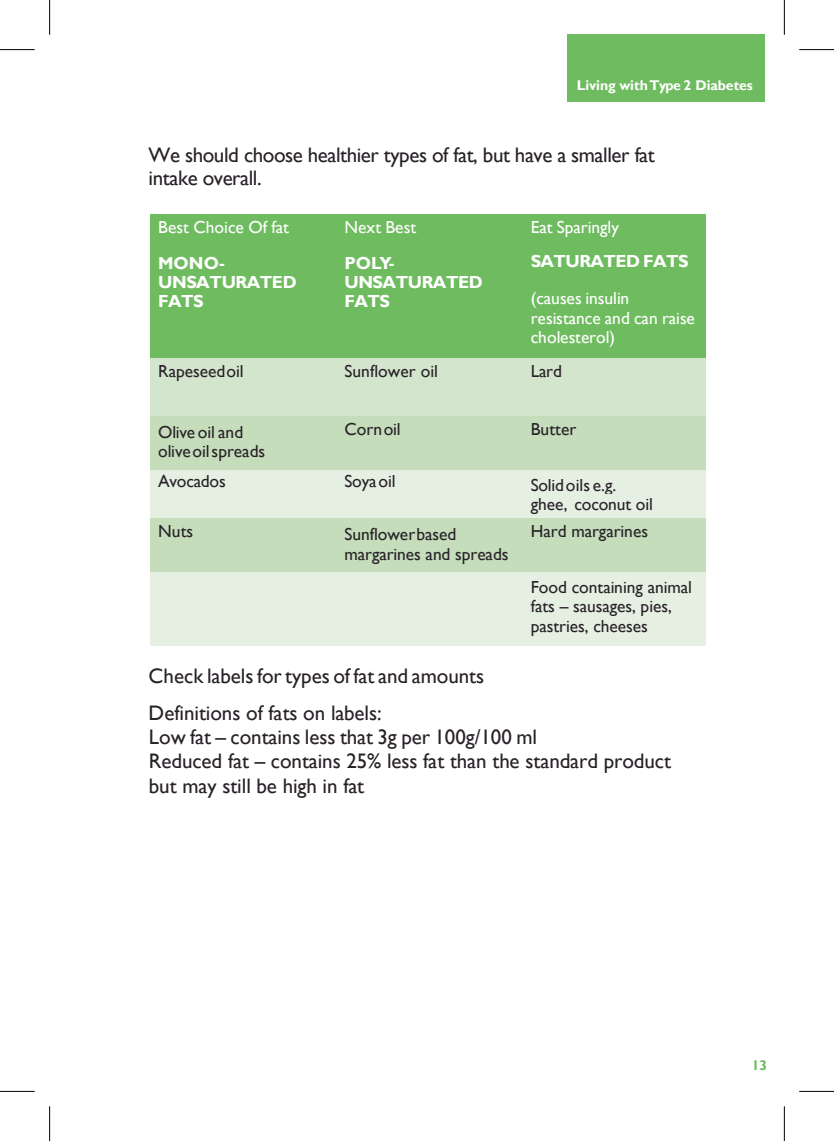
<style>
.page{position:relative;width:834px;height:1141px;background:#fff}
.page>*{position:absolute;margin:0;border:0;box-sizing:border-box;transform-origin:0 0}
.t1{font:21px/24.3px "Gill Sans";letter-spacing:-.01em;color:#282228}
.t2{font:17.5px/19.1px "Gill Sans";color:#282228}
.t3{font:17.5px/19.2px "Gill Sans";color:#fff}
.t4{font:700 17.5px/19.1px "Gill Sans";letter-spacing:-.03em;color:#fff}
.t5{font:700 14px "Gill Sans";letter-spacing:-.005em;color:#fff}
.t6{font:700 14px "Gill Sans";color:#6fbc60}
</style>
<div class="page">
<div style="left:567px;top:35px;width:197px;height:15px;background:#6fbb60"></div>
<div style="left:567px;top:50px;width:197px;height:51px;background:#6fbc60"></div>
<div style="left:150px;top:215px;width:185px;height:144px;background:#6fbc60"></div>
<div style="left:335px;top:215px;width:186px;height:144px;background:#6fbc60"></div>
<div style="left:521px;top:215px;width:185px;height:144px;background:#6fbc60"></div>
<hr style="left:150px;top:214px;width:556px;height:1px;background:#6fbc60">
<div style="left:150px;top:359px;width:185px;height:57px;background:#d4e5ce"></div>
<div style="left:335px;top:359px;width:186px;height:57px;background:#d4e5ce"></div>
<div style="left:521px;top:359px;width:185px;height:57px;background:#d4e5ce"></div>
<div style="left:150px;top:417px;width:185px;height:53px;background:#c5ddbb"></div>
<div style="left:335px;top:417px;width:186px;height:53px;background:#c5ddbb"></div>
<div style="left:521px;top:417px;width:185px;height:53px;background:#c5ddbb"></div>
<hr style="left:150px;top:416px;width:556px;height:1px;background:#c5ddbb">
<div style="left:150px;top:471px;width:185px;height:48px;background:#e6f0e2"></div>
<div style="left:335px;top:471px;width:186px;height:48px;background:#e6f0e2"></div>
<div style="left:521px;top:471px;width:185px;height:48px;background:#e6f0e2"></div>
<hr style="left:150px;top:470px;width:556px;height:1px;background:#e6f0e2">
<div style="left:150px;top:519px;width:185px;height:54px;background:#c5ddbb"></div>
<div style="left:335px;top:519px;width:186px;height:54px;background:#c5ddbb"></div>
<div style="left:521px;top:519px;width:185px;height:54px;background:#c5ddbb"></div>
<div style="left:150px;top:573px;width:556px;height:73px;background:#e6f0e2"></div>
<hr style="left:0;top:49px;width:35px;height:1px;background:#000">
<hr style="left:49px;top:0;width:1px;height:35px;background:#000">
<hr style="left:799px;top:49px;width:34px;height:1px;background:#000">
<hr style="left:783px;top:0;width:1px;height:35px;background:#000">
<hr style="left:0;top:1091px;width:35px;height:1px;background:#000">
<hr style="left:49px;top:1106px;width:1px;height:35px;background:#000">
<hr style="left:799px;top:1091px;width:34px;height:1px;background:#000">
<hr style="left:783px;top:1106px;width:1px;height:35px;background:#000">
<p class="t5" style="left:576px;top:77px;width:177px">Living withType 2 Diabetes</p>
<p class="t1" style="left:149px;top:144px;width:507px;line-height:22.8px">We should choose healthier types of fat, but have a smaller fat intake overall.</p>
<p class="t3" style="left:158px;top:218px;width:132px">Best Choice Of fat</p>
<p class="t4" style="left:158px;top:254px;width:140px">MONO-<br>UNSATURATED<br>FATS</p>
<p class="t3" style="left:344px;top:218px;width:73px">Next Best</p>
<p class="t4" style="left:344px;top:254px;width:140px">POLY-<br>UNSATURATED<br>FATS</p>
<p class="t3" style="left:530px;top:218px;width:90px">Eat Sparingly</p>
<p class="t4" style="left:530px;top:252px;width:159px">SATURATED FATS</p>
<p class="t3" style="left:530px;top:289px;width:166px">(causes insulin resistance and can raise cholesterol)</p>
<p class="t2" style="left:158px;top:362px;width:87px">Rapeseedoil</p>
<p class="t2" style="left:344px;top:362px;width:95px">Sunflower oil</p>
<p class="t2" style="left:530px;top:362px;width:33px">Lard</p>
<p class="t2" style="left:158px;top:423px;width:108px">Olive oil and oliveoilspreads</p>
<p class="t2" style="left:344px;top:420px;width:58px">Cornoil</p>
<p class="t2" style="left:530px;top:420px;width:47px">Butter</p>
<p class="t2" style="left:158px;top:472px;width:69px">Avocados</p>
<p class="t2" style="left:344px;top:472px;width:53px">Soyaoil</p>
<p class="t2" style="left:530px;top:476px;width:124px">Solidoils e.g. ghee, coconut oil</p>
<p class="t2" style="left:158px;top:522px;width:37px">Nuts</p>
<p class="t2" style="left:344px;top:525px;width:165px">Sunflowerbased margarines and spreads</p>
<p class="t2" style="left:530px;top:522px;width:119px">Hard margarines</p>
<p class="t2" style="left:530px;top:578px;width:163px">Food containing animal fats – sausages, pies, pastries, cheeses</p>
<p class="t1" style="left:149px;top:658px;width:337px;line-height:36.8px">Check labels for types of fat and amounts<br>Definitions of fats on labels:</p>
<p class="t1" style="left:149px;top:725px;width:523px">Low fat – contains less that 3g per 100g/100 ml<br>Reduced fat – contains 25% less fat than the standard product but may still be high in fat</p>
<p class="t6" style="left:751px;top:1057px;width:17px">13</p>
</div>
